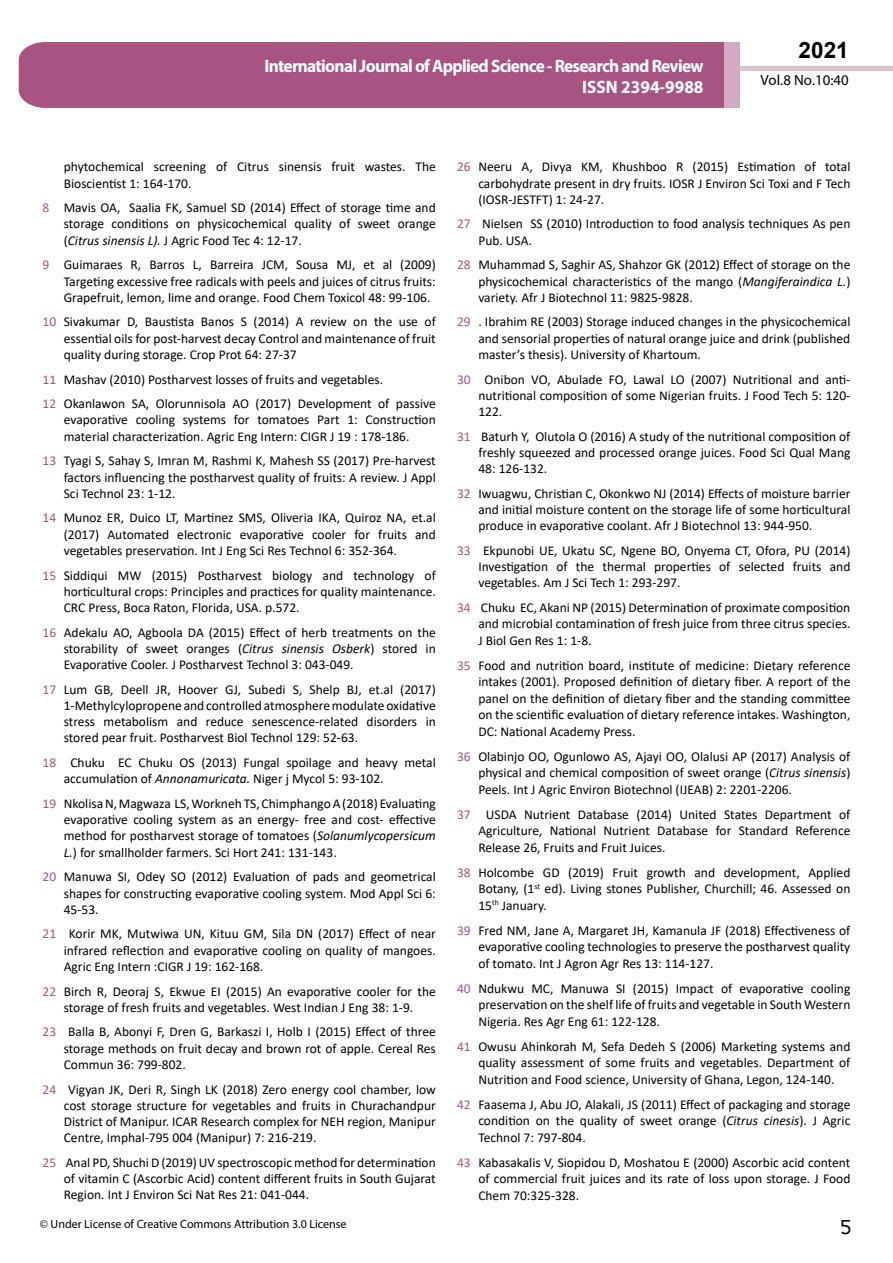
<style>
.page{position:relative;width:893px;height:1263px;background:#fff}
.page>*{position:absolute;margin:0;border:0;box-sizing:border-box;transform-origin:0 0}
.t1{font:25.5px "Tunga";color:#000}
.t2{font:700 22.5px "Arial";color:#000}
.t3{font:700 18px/21.6px "Myriad Pro";letter-spacing:-.04em;color:#fff;text-align:right;scale:.96 1}
.t4{font:14.85px "Myriad Pro";color:#000}
.t5{font:13.5px/16.2px "Calibri";color:#000;text-align:justify}
.t6{font:12px "Myriad Pro";color:#000}
.s1{color:#a75483}
.s2{font-style:italic}
</style>
<div class="page">
<div style="left:722px;top:66px;width:171px;height:5px;background:#dcc2cf"></div>
<div style="left:19px;top:42px;width:706px;height:66px;background:#a75483"></div>
<div style="left:725px;top:42px;width:15px;height:66px;background:#d2aac1"></div>
<h3 class="t3" style="left:264px;top:54px;width:459px">International Journal of Applied Science - Research and Review<br>ISSN 2394-9988</h3>
<h2 class="t2" style="left:799px;top:35px;width:52px">2021</h2>
<p class="t4" style="left:760px;top:71px;width:90px">Vol.8 No.10:40</p>
<p class="t5" style="left:64px;top:158px;width:374px">phytochemical screening of Citrus sinensis fruit wastes. The<br>Bioscientist 1: 164-170.</p>
<p class="t5" style="left:64px;top:199px;width:374px;text-indent:-21px"><span class="s1">8</span> Mavis OA, Saalia FK, Samuel SD (2014) Effect of storage time and storage conditions on physicochemical quality of sweet orange (<span class="s2">Citrus sinensis L).</span> J Agric Food Tec 4: 12-17.</p>
<p class="t5" style="left:64px;top:256px;width:374px;text-indent:-21px"><span class="s1">9</span> Guimaraes R, Barros L, Barreira JCM, Sousa MJ, et al (2009)<br>Targeting excessive free radicals with peels and juices of citrus fruits:<br>Grapefruit, lemon, lime and orange. Food Chem Toxicol 48: 99-106.</p>
<p class="t5" style="left:64px;top:313px;width:374px;text-indent:-21px"><span class="s1">10</span> Sivakumar D, Baustista Banos S (2014) A review on the use of essential oils for post-harvest decay Control and maintenance of fruit quality during storage. Crop Prot 64: 27-37</p>
<p class="t5" style="left:43px;top:366px;width:395px;line-height:24.8px"><span class="s1">11</span> Mashav (2010) Postharvest losses of fruits and vegetables.<br><span class="s1">12</span> Okanlawon SA, Olorunnisola AO (2017) Development of passive</p>
<p class="t5" style="left:64px;top:411px;width:374px">evaporative cooling systems for tomatoes Part 1: Construction material characterization. Agric Eng Intern: CIGR J 19 : 178-186.</p>
<p class="t5" style="left:64px;top:452px;width:374px;text-indent:-21px"><span class="s1">13</span> Tyagi S, Sahay S, Imran M, Rashmi K, Mahesh SS (2017) Pre-harvest factors influencing the postharvest quality of fruits: A review. J Appl Sci Technol 23: 1-12.</p>
<p class="t5" style="left:64px;top:510px;width:374px;text-indent:-21px"><span class="s1">14</span> Munoz ER, Duico LT, Martinez SMS, Oliveria IKA, Quiroz NA, et.al (2017) Automated electronic evaporative cooler for fruits and vegetables preservation. Int J Eng Sci Res Technol 6: 352-364.</p>
<p class="t5" style="left:64px;top:567px;width:374px;text-indent:-21px"><span class="s1">15</span> Siddiqui MW (2015) Postharvest biology and technology of horticultural crops: Principles and practices for quality maintenance.<br>CRC Press, Boca Raton, Florida, USA. p.572.</p>
<p class="t5" style="left:64px;top:624px;width:374px;text-indent:-21px"><span class="s1">16</span> Adekalu AO, Agboola DA (2015) Effect of herb treatments on the storability of sweet oranges (<span class="s2">Citrus sinensis Osberk</span>) stored in Evaporative Cooler. J Postharvest Technol 3: 043-049.</p>
<p class="t5" style="left:64px;top:681px;width:374px;text-indent:-21px"><span class="s1">17</span> Lum GB, Deell JR, Hoover GJ, Subedi S, Shelp BJ, et.al (2017)<br>1-Methylcylopropene and controlled atmosphere modulate oxidative stress metabolism and reduce senescence-related disorders in stored pear fruit. Postharvest Biol Technol 129: 52-63.</p>
<p class="t5" style="left:64px;top:754px;width:374px;text-indent:-21px"><span class="s1">18</span> Chuku EC Chuku OS (2013) Fungal spoilage and heavy metal accumulation of <span class="s2">Annonamuricata.</span> Niger j Mycol 5: 93-102.</p>
<p class="t5" style="left:64px;top:795px;width:374px;text-indent:-21px"><span class="s1">19</span> Nkolisa N, Magwaza LS, Workneh TS, Chimphango A (2018) Evaluating evaporative cooling system as an energy- free and cost- effective method for postharvest storage of tomatoes (<span class="s2">Solanumlycopersicum L.</span>) for smallholder farmers. Sci Hort 241: 131-143.</p>
<p class="t5" style="left:64px;top:868px;width:374px;text-indent:-21px"><span class="s1">20</span> Manuwa SI, Odey SO (2012) Evaluation of pads and geometrical shapes for constructing evaporative cooling system. Mod Appl Sci 6:<br>45-53.</p>
<p class="t5" style="left:64px;top:925px;width:374px;text-indent:-21px"><span class="s1">21</span> Korir MK, Mutwiwa UN, Kituu GM, Sila DN (2017) Effect of near infrared reflection and evaporative cooling on quality of mangoes.<br>Agric Eng Intern :CIGR J 19: 162-168.</p>
<p class="t5" style="left:43px;top:983px;width:395px;text-align:center"><span class="s1">22</span> Birch R, Deoraj S, Ekwue EI (2015) An evaporative cooler for the storage of fresh fruits and vegetables. West Indian J Eng 38: 1-9.</p>
<p class="t5" style="left:64px;top:1023px;width:374px;text-indent:-21px"><span class="s1">23</span> Balla B, Abonyi F, Dren G, Barkaszi I, Holb I (2015) Effect of three storage methods on fruit decay and brown rot of apple. Cereal Res Commun 36: 799-802.</p>
<p class="t5" style="left:64px;top:1081px;width:374px;text-indent:-21px"><span class="s1">24</span> Vigyan JK, Deri R, Singh LK (2018) Zero energy cool chamber, low cost storage structure for vegetables and fruits in Churachandpur District of Manipur. ICAR Research complex for NEH region, Manipur Centre, Imphal-795 004 (Manipur) 7: 216-219.</p>
<p class="t5" style="left:64px;top:1154px;width:374px;text-indent:-21px"><span class="s1">25</span> Anal PD, Shuchi D (2019) UV spectroscopic method for determination of vitamin C (Ascorbic Acid) content different fruits in South Gujarat Region. Int J Environ Sci Nat Res 21: 041-044.</p>
<p class="t6" style="left:40px;top:1217px;width:308px">© Under License of Creative Commons Attribution 3.0 License</p>
<p class="t5" style="left:478px;top:158px;width:374px;text-indent:-21px"><span class="s1">26</span> Neeru A, Divya KM, Khushboo R (2015) Estimation of total carbohydrate present in dry fruits. IOSR J Environ Sci Toxi and F Tech (IOSR-JESTFT) 1: 24-27.</p>
<p class="t5" style="left:478px;top:215px;width:374px;text-indent:-21px"><span class="s1">27</span> Nielsen SS (2010) Introduction to food analysis techniques As pen<br>Pub. USA.</p>
<p class="t5" style="left:478px;top:256px;width:374px;text-indent:-21px"><span class="s1">28</span> Muhammad S, Saghir AS, Shahzor GK (2012) Effect of storage on the physicochemical characteristics of the mango (<span class="s2">Mangiferaindica L</span>.) variety. Afr J Biotechnol 11: 9825-9828.</p>
<p class="t5" style="left:478px;top:313px;width:374px;text-indent:-21px"><span class="s1">29</span> . Ibrahim RE (2003) Storage induced changes in the physicochemical and sensorial properties of natural orange juice and drink (published master’s thesis). University of Khartoum.</p>
<p class="t5" style="left:478px;top:371px;width:374px;text-indent:-21px"><span class="s1">30</span> Onibon VO, Abulade FO, Lawal LO (2007) Nutritional and anti&shy;nutritional composition of some Nigerian fruits. J Food Tech 5: 120- 122.</p>
<p class="t5" style="left:478px;top:428px;width:374px;text-indent:-21px"><span class="s1">31</span> Baturh Y, Olutola O (2016) A study of the nutritional composition of freshly squeezed and processed orange juices. Food Sci Qual Mang 48: 126-132.</p>
<p class="t5" style="left:478px;top:485px;width:374px;text-indent:-21px"><span class="s1">32</span> Iwuagwu, Christian C, Okonkwo NJ (2014) Effects of moisture barrier and initial moisture content on the storage life of some horticultural produce in evaporative coolant. Afr J Biotechnol 13: 944-950.</p>
<p class="t5" style="left:478px;top:542px;width:374px;text-indent:-21px"><span class="s1">33</span> Ekpunobi UE, Ukatu SC, Ngene BO, Onyema CT, Ofora, PU (2014)<br>Investigation of the thermal properties of selected fruits and vegetables. Am J Sci Tech 1: 293-297.</p>
<p class="t5" style="left:478px;top:599px;width:374px;text-indent:-21px"><span class="s1">34</span> Chuku EC, Akani NP (2015) Determination of proximate composition and microbial contamination of fresh juice from three citrus species.<br>J Biol Gen Res 1: 1-8.</p>
<p class="t5" style="left:478px;top:657px;width:374px;text-indent:-21px"><span class="s1">35</span> Food and nutrition board, institute of medicine: Dietary reference intakes (2001). Proposed definition of dietary fiber. A report of the panel on the definition of dietary fiber and the standing committee on the scientific evaluation of dietary reference intakes. Washington, DC: National Academy Press.</p>
<p class="t5" style="left:478px;top:748px;width:374px;text-indent:-21px"><span class="s1">36</span> Olabinjo OO, Ogunlowo AS, Ajayi OO, Olalusi AP (2017) Analysis of physical and chemical composition of sweet orange (<span class="s2">Citrus sinensis</span>)<br>Peels. Int J Agric Environ Biotechnol (IJEAB) 2: 2201-2206.</p>
<p class="t5" style="left:478px;top:806px;width:374px;text-indent:-21px"><span class="s1">37</span> USDA Nutrient Database (2014) United States Department of Agriculture, National Nutrient Database for Standard Reference Release 26, Fruits and Fruit Juices.</p>
<p class="t5" style="left:478px;top:864px;width:374px;text-indent:-21px"><span class="s1">38</span> Holcombe GD (2019) Fruit growth and development, Applied Botany, (1<sup>st</sup> ed). Living stones Publisher, Churchill; 46. Assessed on 15<sup>th</sup> January.</p>
<p class="t5" style="left:478px;top:922px;width:374px;text-indent:-21px"><span class="s1">39</span> Fred NM, Jane A, Margaret JH, Kamanula JF (2018) Effectiveness of evaporative cooling technologies to preserve the postharvest quality of tomato. Int J Agron Agr Res 13: 114-127.</p>
<p class="t5" style="left:478px;top:980px;width:374px;text-indent:-21px"><span class="s1">40</span> Ndukwu MC, Manuwa SI (2015) Impact of evaporative cooling preservation on the shelf life of fruits and vegetable in South Western Nigeria. Res Agr Eng 61: 122-128.</p>
<p class="t5" style="left:478px;top:1038px;width:374px;text-indent:-21px"><span class="s1">41</span> Owusu Ahinkorah M, Sefa Dedeh S (2006) Marketing systems and quality assessment of some fruits and vegetables. Department of Nutrition and Food science, University of Ghana, Legon, 124-140.</p>
<p class="t5" style="left:478px;top:1096px;width:374px;text-indent:-21px"><span class="s1">42</span> Faasema J, Abu JO, Alakali, JS (2011) Effect of packaging and storage condition on the quality of sweet orange (<span class="s2">Citrus cinesis</span>). J Agric Technol 7: 797-804.</p>
<p class="t5" style="left:478px;top:1154px;width:374px;text-indent:-21px"><span class="s1">43</span> Kabasakalis V, Siopidou D, Moshatou E (2000) Ascorbic acid content of commercial fruit juices and its rate of loss upon storage. J Food Chem 70:325-328.</p>
<h1 class="t1" style="left:840px;top:1210px;width:13px">5</h1>
</div>
